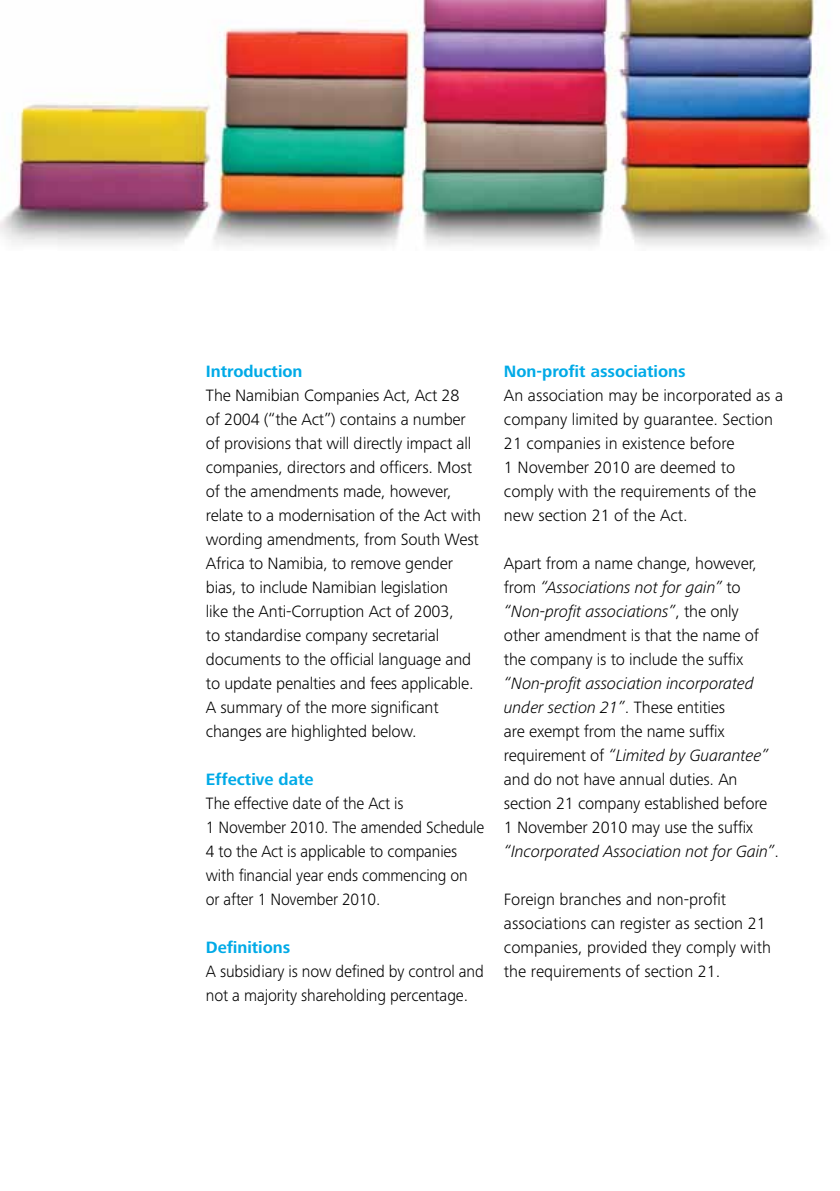
<style>
.page{position:relative;width:840px;height:1191px;background:#fff}
.page>*{position:absolute;margin:0;border:0;box-sizing:border-box;transform-origin:0 0}
.t1{font:300 17px/24px "Frutiger Next Pro";letter-spacing:-.01em;color:#000}
.t2{font:300 17px/24px "Frutiger Next Pro";letter-spacing:-.01em;color:#000;scale:.96 1}
.t3{font:700 17px "Frutiger Next Pro";color:#00aae7}
.s1{font-style:italic}
</style>
<div class="page">
<img style="left:0;top:0;width:827px;height:246px">
<p class="t3" style="left:206px;top:362px;width:98px">Introduction</p>
<p class="t1" style="left:206px;top:383px;width:276px">The Namibian Companies Act, Act 28<br>of 2004 (“the Act”) contains a number of provisions that will directly impact all companies, directors and officers. Most of the amendments made, however, relate to a modernisation of the Act with wording amendments, from South West Africa to Namibia, to remove gender bias, to include Namibian legislation<br>like the Anti-Corruption Act of 2003,<br>to standardise company secretarial documents to the official language and to update penalties and fees applicable.<br>A summary of the more significant changes are highlighted below.</p>
<p class="t3" style="left:206px;top:770px;width:109px">Effective date</p>
<p class="t2" style="left:206px;top:791px;width:291px">The effective date of the Act is<br>1 November 2010. The amended Schedule 4 to the Act is applicable to companies with financial year ends commencing on or after 1 November 2010.</p>
<p class="t3" style="left:206px;top:938px;width:86px">Definitions</p>
<p class="t1" style="left:206px;top:959px;width:279px">A subsidiary is now defined by control and not a majority shareholding percentage.</p>
<p class="t3" style="left:503px;top:362px;width:183px">Non-profit associations</p>
<p class="t1" style="left:503px;top:383px;width:280px">An association may be incorporated as a company limited by guarantee. Section 21 companies in existence before<br>1 November 2010 are deemed to comply with the requirements of the new section 21 of the Act.</p>
<p class="t1" style="left:503px;top:551px;width:256px">Apart from a name change, however, from <span class="s1">“Associations not for gain”</span> to <span class="s1">“Non-profit associations”</span>, the only other amendment is that the name of the company is to include the suffix</p>
<p class="t1" style="left:503px;top:671px;width:276px"><span class="s1">“Non-profit association incorporated under section 21”</span>. These entities<br>are exempt from the name suffix requirement of <span class="s1">“Limited by Guarantee” </span>and do not have annual duties. An section 21 company established before 1 November 2010 may use the suffix <span class="s1">“Incorporated Association not for Gain”</span>.</p>
<p class="t1" style="left:503px;top:887px;width:268px">Foreign branches and non-profit associations can register as section 21 companies, provided they comply with the requirements of section 21.</p>
</div>
